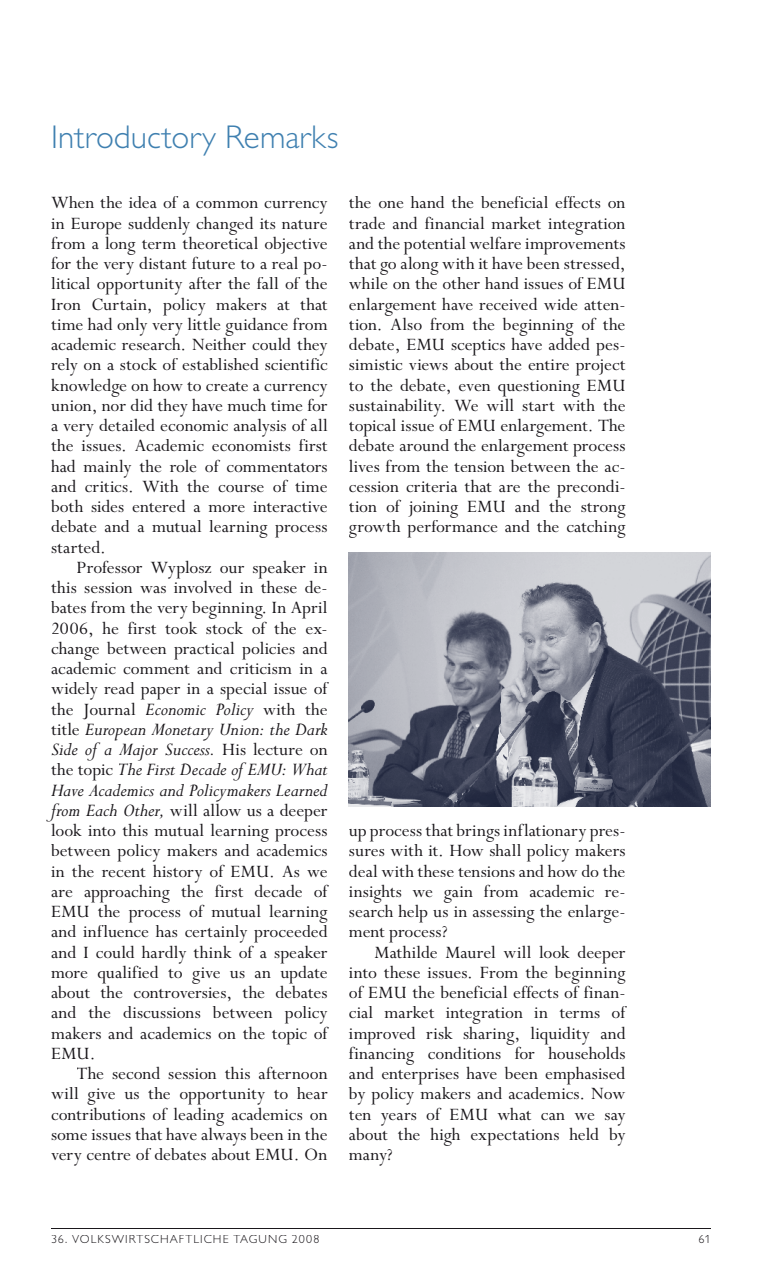
<style>
.page{position:relative;width:766px;height:1263px;background:#fff}
.page>*{position:absolute;margin:0;border:0;box-sizing:border-box;transform-origin:0 0}
.t1{font:300 33px "Gill Alternate One";letter-spacing:.005em;color:#3f80b0}
.t2{font:italic 20.25px/20.2px "Perpetua";letter-spacing:-.005em;color:#1a171b;text-align:justify}
.t3{font:19.5px/20.2px "Perpetua";color:#1a171b;text-align:justify}
.t4{font:300 12px "Gill Alternate One";letter-spacing:.09em;color:#1a171b}
.s1{font-style:italic;font-size:20.25px}
.s2{font-style:normal;font-size:19.5px}
</style>
<div class="page">
<hr style="left:0;top:0;width:1px;height:1263px;background:#cdced4">
<hr style="left:51px;top:1228px;width:659px;height:1px;background:#1a171b">
<img style="left:349px;top:553px;width:361px;height:253px">
<h1 class="t1" style="left:51px;top:118px;width:289px">Introductory Remarks</h1>
<p class="t3" style="left:51px;top:193px;width:278px">When the idea of a common currency in Europe suddenly changed its nature from a long term theoretical objective for the very distant future to a real po&shy;litical opportunity after the fall of the Iron Curtain, policy makers at that time had only very little guidance from academic research. Neither could they rely on a stock of established scientific knowledge on how to create a currency union, nor did they have much time for a very detailed economic analysis of all the issues. Academic economists first had mainly the role of commentators and critics. With the course of time both sides entered a more interactive debate and a mutual learning process started.</p>
<p class="t3" style="left:51px;top:558px;width:278px;text-indent:26px">Professor Wyplosz our speaker in this session was involved in these de&shy;bates from the very beginning. In April 2006, he first took stock of the ex&shy;change between practical policies and academic comment and criticism in a widely read paper in a special issue of the Journal <span class="s1">Economic Policy</span> with the</p>
<p class="t2" style="left:51px;top:720px;width:278px"><span class="s2">title</span> European Monetary Union: the Dark Side of a Major Success. <span class="s2">His lecture on the topic</span> The First Decade of EMU: What Have Academics and Policymakers Learned</p>
<p class="t3" style="left:51px;top:801px;width:278px"><span class="s1">from Each Other,</span> will allow us a deeper look into this mutual learning process between policy makers and academics in the recent history of EMU. As we are approaching the first decade of EMU the process of mutual learning and influence has certainly proceeded and I could hardly think of a speaker more qualified to give us an update about the controversies, the debates and the discussions between policy makers and academics on the topic of EMU.</p>
<p class="t3" style="left:51px;top:1064px;width:278px;text-indent:26px">The second session this afternoon will give us the opportunity to hear contributions of leading academics on some issues that have always been in the very centre of debates about EMU. On</p>
<p class="t3" style="left:349px;top:193px;width:278px">the one hand the beneficial effects on trade and financial market integration and the potential welfare improvements that go along with it have been stressed, while on the other hand issues of EMU enlargement have received wide atten&shy;tion. Also from the beginning of the debate, EMU sceptics have added pes&shy;simistic views about the entire project to the debate, even questioning EMU sustainability. We will start with the topical issue of EMU enlargement. The debate around the enlargement process lives from the tension between the ac&shy;cession criteria that are the precondi&shy;tion of joining EMU and the strong growth performance and the catching</p>
<p class="t3" style="left:349px;top:821px;width:278px">up process that brings inflationary pres&shy;sures with it. How shall policy makers deal with these tensions and how do the insights we gain from academic re&shy;search help us in assessing the enlarge&shy;ment process?</p>
<p class="t3" style="left:349px;top:943px;width:278px;text-indent:26px">Mathilde Maurel will look deeper into these issues. From the beginning of EMU the beneficial effects of finan&shy;cial market integration in terms of improved risk sharing, liquidity and financing conditions for households and enterprises have been emphasised by policy makers and academics. Now ten years of EMU what can we say about the high expectations held by many?</p>
<p class="t4" style="left:51px;top:1232px;width:270px">36. VOLKSWIRTSCHAFTLICHE TAGUNG 2008</p>
<p class="t4" style="left:698px;top:1232px;width:14px">61</p>
</div>
